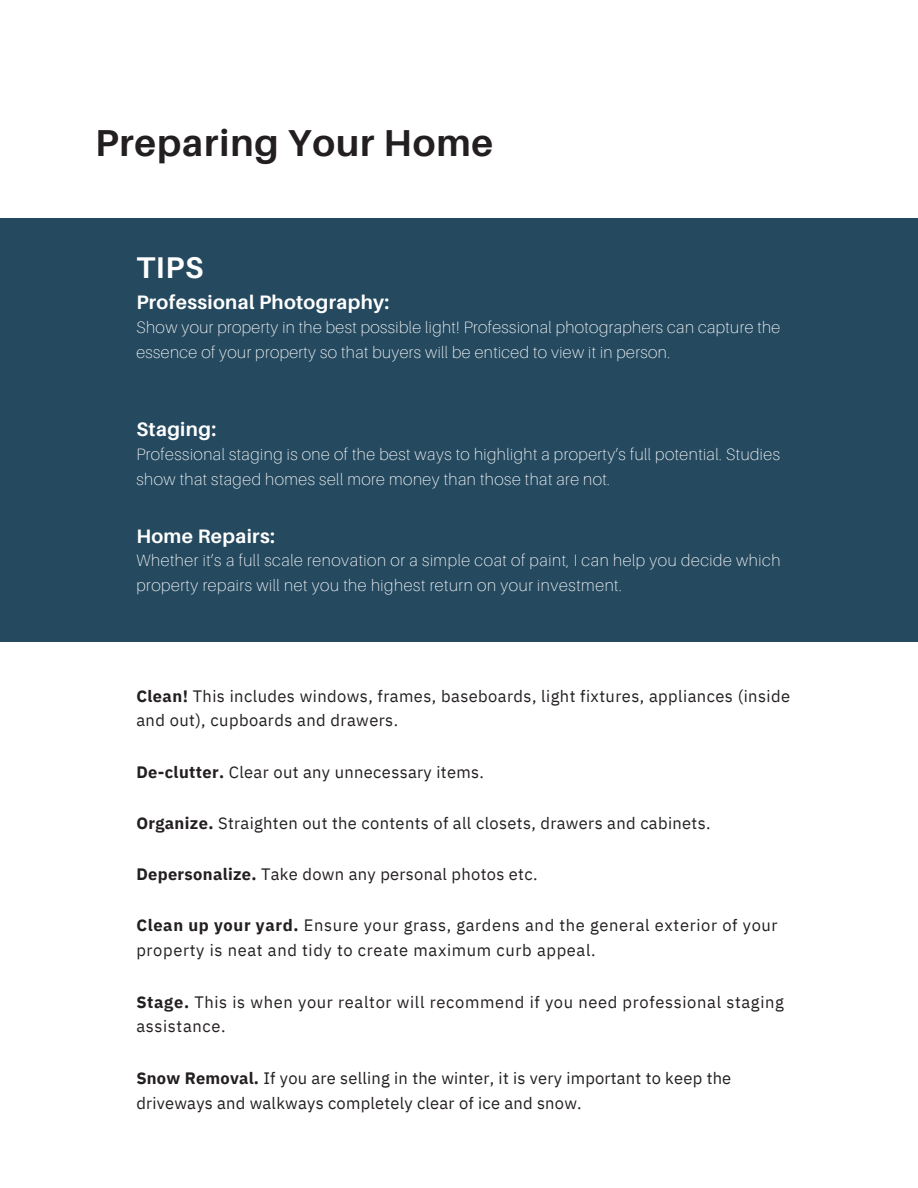
<style>
.page{position:relative;width:918px;height:1188px;background:#fff}
.page>*{position:absolute;margin:0;border:0;box-sizing:border-box;transform-origin:0 0}
.t1{font:700 37.5px "Aileron";letter-spacing:.025em;color:#231f20}
.t2{font:700 30px "Aileron";color:#fff}
.t3{font:700 19.5px "Aileron";letter-spacing:.02em;color:#fff}
.t4{font:16.5px/24.8px "IBM Plex Sans";letter-spacing:.025em;color:#231f20}
.t5{font:100 16.5px/24.8px "Aileron";letter-spacing:.03em;color:#fff}
.s1{font-weight:700}
</style>
<div class="page">
<div style="left:0;top:218px;width:918px;height:424px;background:#25495f"></div>
<h1 class="t1" style="left:95px;top:120px;width:400px">Preparing Your Home</h1>
<p class="t2" style="left:136px;top:249px;width:69px">TIPS</p>
<p class="t3" style="left:136px;top:290px;width:255px">Professional Photography:</p>
<p class="t5" style="left:136px;top:314px;width:645px">Show your property in the best possible light! Professional photographers can capture the essence of your property so that buyers will be enticed to view it in person.</p>
<p class="t3" style="left:136px;top:417px;width:81px">Staging:</p>
<p class="t5" style="left:136px;top:441px;width:645px">Professional staging is one of the best ways to highlight a property’s full potential. Studies show that staged homes sell more money than those that are not.</p>
<p class="t3" style="left:136px;top:524px;width:140px">Home Repairs:</p>
<p class="t5" style="left:136px;top:548px;width:646px">Whether it’s a full scale renovation or a simple coat of paint, I can help you decide which property repairs will net you the highest return on your investment.</p>
<p class="t4" style="left:136px;top:683px;width:655px"><span class="s1">Clean!</span> This includes windows, frames, baseboards, light fixtures, appliances (inside and out), cupboards and drawers.</p>
<p class="t4" style="left:136px;top:760px;width:349px"><span class="s1">De-clutter.</span> Clear out any unnecessary items.</p>
<p class="t4" style="left:136px;top:811px;width:576px"><span class="s1">Organize.</span> Straighten out the contents of all closets, drawers and cabinets.</p>
<p class="t4" style="left:136px;top:862px;width:403px"><span class="s1">Depersonalize.</span> Take down any personal photos etc.</p>
<p class="t4" style="left:136px;top:913px;width:643px"><span class="s1">Clean up your yard.</span> Ensure your grass, gardens and the general exterior of your property is neat and tidy to create maximum curb appeal.</p>
<p class="t4" style="left:136px;top:989px;width:649px"><span class="s1">Stage.</span> This is when your realtor will recommend if you need professional staging assistance.</p>
<p class="t4" style="left:136px;top:1066px;width:597px"><span class="s1">Snow Removal.</span> If you are selling in the winter, it is very important to keep the driveways and walkways completely clear of ice and snow.</p>
</div>
